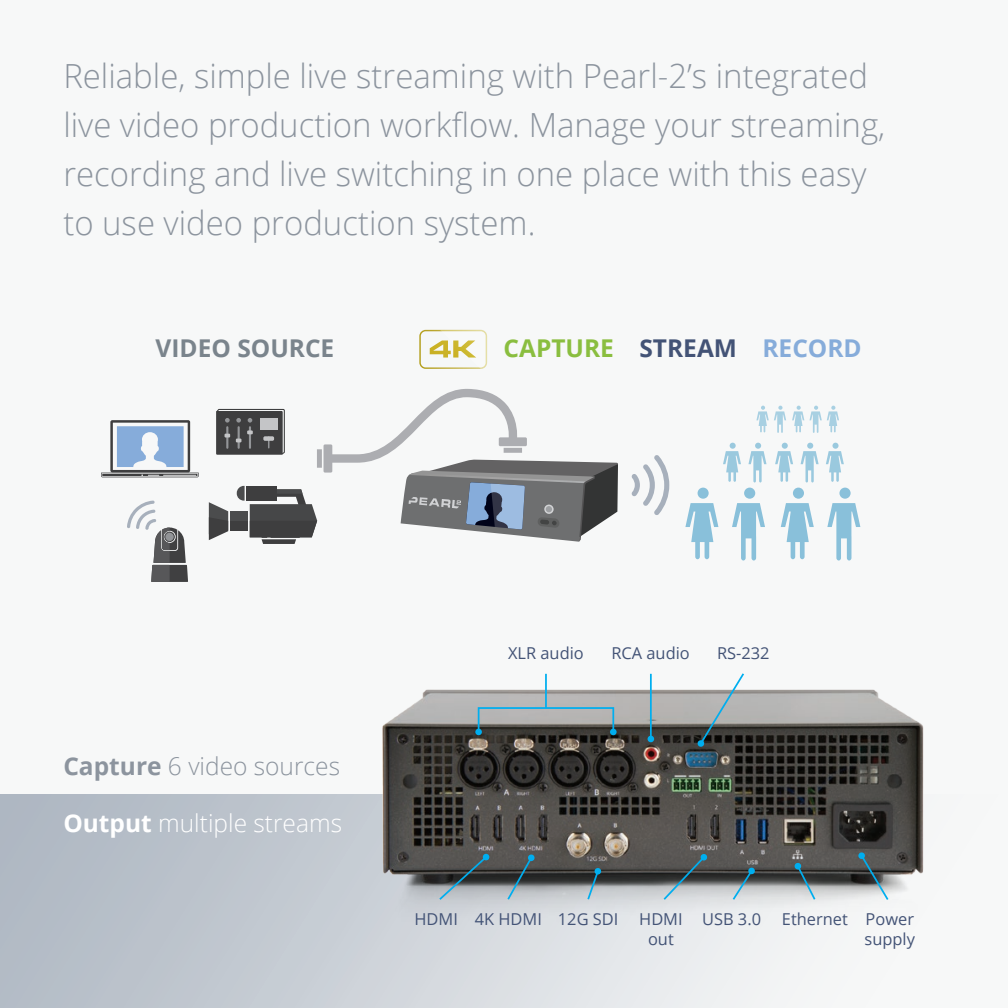
<style>
.page{position:relative;width:1008px;height:1008px;background:#f7f8f8}
.page>*{position:absolute;margin:0;border:0;box-sizing:border-box;transform-origin:0 0}
.t1{font:300 33.25px/49px "Open Sans";color:#8c949e}
.t2{font:300 24.5px "Open Sans";color:#fff}
.t3{font:300 24.5px "Open Sans";color:#8c949e}
.t4{font:700 24.5px "Open Sans";color:#8abe3f}
.t5{font:700 24.5px "Open Sans";color:#7a848c}
.t6{font:16.45px/19.6px "Open Sans";color:#435376;text-align:center}
.s1{color:#435376}
.s2{color:#86acda}
.s3{font-weight:700}
</style>
<div class="page">
<div style="left:0;top:795px;width:1008px;height:213px;background:linear-gradient(to right,#b0b9c3,#fff)"></div>
<svg style="left:101px;top:420px;width:98px;height:57px"></svg>
<div style="left:698px;top:488px;width:11px;height:11px;background:#89c0da;border-radius:50%"></div>
<svg style="left:685px;top:503px;width:33px;height:56px"></svg>
<div style="left:744px;top:488px;width:11px;height:11px;background:#89c0da;border-radius:50%"></div>
<svg style="left:732px;top:503px;width:33px;height:58px"></svg>
<div style="left:793px;top:488px;width:11px;height:11px;background:#89c0da;border-radius:50%"></div>
<svg style="left:781px;top:503px;width:33px;height:56px"></svg>
<div style="left:839px;top:488px;width:12px;height:11px;background:#89c0da;border-radius:50%"></div>
<svg style="left:827px;top:503px;width:33px;height:58px"></svg>
<svg style="left:723px;top:443px;width:18px;height:39px"></svg>
<svg style="left:748px;top:443px;width:19px;height:40px"></svg>
<svg style="left:775px;top:443px;width:18px;height:39px"></svg>
<svg style="left:832px;top:443px;width:7px;height:6px"></svg>
<svg style="left:826px;top:451px;width:18px;height:31px"></svg>
<svg style="left:801px;top:443px;width:18px;height:40px"></svg>
<svg style="left:756px;top:406px;width:30px;height:27px"></svg>
<svg style="left:792px;top:406px;width:47px;height:27px"></svg>
<svg style="left:216px;top:408px;width:69px;height:47px;background:#555556"></svg>
<div style="left:260px;top:418px;width:18px;height:11px;background:#c4c5c7"></div>
<div style="left:230px;top:511px;width:18px;height:20px;background:#3e3e3f"></div>
<svg style="left:209px;top:502px;width:19px;height:38px"></svg>
<div style="left:230px;top:511px;width:18px;height:10px;background:#4b4c4d"></div>
<svg style="left:237px;top:486px;width:80px;height:58px"></svg>
<svg style="left:127px;top:501px;width:61px;height:81px"></svg>
<svg style="left:631px;top:455px;width:38px;height:60px"></svg>
<div style="left:324px;top:444px;width:8px;height:29px;background:#acadb1;border-radius:2px"></div>
<div style="left:317px;top:449px;width:5px;height:19px;background:#acadb1"></div>
<svg style="left:328px;top:389px;width:290px;height:153px"></svg>
<svg style="left:419px;top:330px;width:68px;height:39px"></svg>
<img style="left:266px;top:673px;width:742px;height:319px">
<svg style="left:662px;top:854px;width:46px;height:48px;background:#747e82"></svg>
<svg style="left:437px;top:853px;width:53px;height:49px;background:#687276"></svg>
<svg style="left:506px;top:854px;width:29px;height:48px"></svg>
<svg style="left:586px;top:868px;width:16px;height:33px"></svg>
<hr style="left:650px;top:674px;width:2px;height:65px;background:#00aeef">
<svg style="left:648px;top:736px;width:6px;height:6px"></svg>
<svg style="left:697px;top:673px;width:49px;height:74px"></svg>
<svg style="left:794px;top:862px;width:23px;height:40px"></svg>
<svg style="left:731px;top:867px;width:24px;height:35px"></svg>
<svg style="left:858px;top:852px;width:32px;height:50px;background:#788488"></svg>
<div style="left:478px;top:707px;width:136px;height:26px;border:2px solid #00aeef"></div>
<div style="left:610px;top:729px;width:7px;height:6px;background:#00aeef;border-radius:50%"></div>
<div style="left:475px;top:729px;width:7px;height:6px;background:#00aeef;border-radius:50%"></div>
<hr style="left:545px;top:674px;width:2px;height:34px;background:#00aeef">
<p class="t1" style="left:63px;top:51px;width:824px">Reliable, simple live streaming with Pearl-2’s integrated live video production workflow. Manage your streaming, recording and live switching in one place with this easy to use video production system.</p>
<p class="t5" style="left:156px;top:331px;width:180px">VIDEO SOURCE</p>
<p class="t4" style="left:504px;top:331px;width:360px">CAPTURE <span class="s1">STREAM</span> <span class="s2">RECORD</span></p>
<p class="t3" style="left:63px;top:749px;width:278px"><span class="s3">Capture</span> 6 video sources</p>
<p class="t2" style="left:63px;top:807px;width:280px"><span class="s3">Output</span> multiple streams</p>
<p class="t6" style="left:508px;top:643px;width:77px">XLR audio</p>
<p class="t6" style="left:611px;top:643px;width:80px">RCA audio</p>
<p class="t6" style="left:717px;top:643px;width:54px">RS-232</p>
<p class="t6" style="left:414px;top:909px;width:205px">HDMI 4K HDMI 12G SDI</p>
<p class="t6" style="left:639px;top:909px;width:45px">HDMI out</p>
<p class="t6" style="left:702px;top:909px;width:60px">USB 3.0</p>
<p class="t6" style="left:782px;top:909px;width:135px;text-align:right">Ethernet Power supply</p>
</div>
